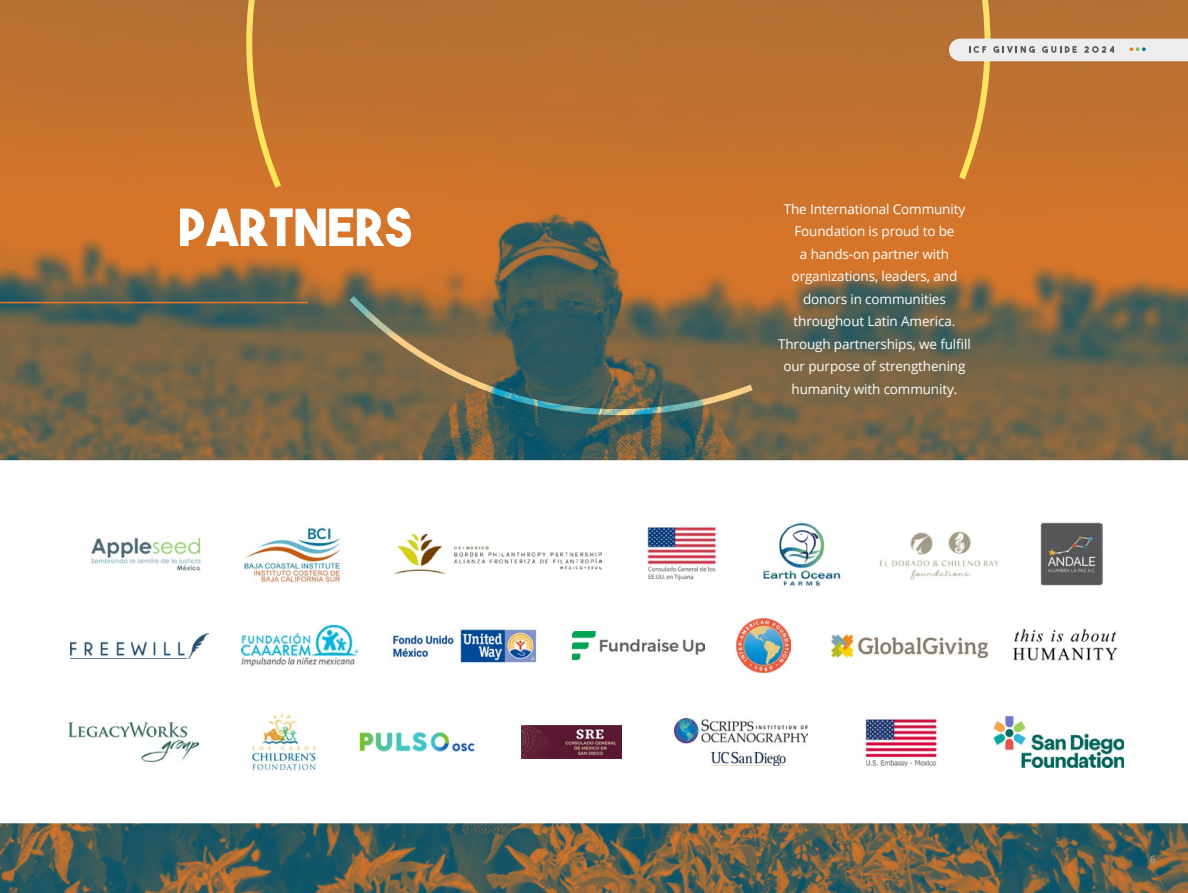
<style>
.page{position:relative;width:1188px;height:893px;background:#fff}
.page>*{position:absolute;margin:0;border:0;box-sizing:border-box;transform-origin:0 0}
.t1{font:51px "The Bold Font";letter-spacing:-.015em;color:#fff}
.t2{font:13.5px/22.5px "Open Sans";letter-spacing:-.01em;color:#fff;text-align:center}
.t3{font:700 10.5px "Open Sans";color:#999}
</style>
<div class="page">
<img style="left:0;top:0;width:1188px;height:892px">
<svg style="left:0;top:460px;width:1188px;height:363px"></svg>
<img style="left:356px;top:728px;width:121px;height:27px">
<img style="left:69px;top:722px;width:129px;height:39px">
<img style="left:521px;top:725px;width:101px;height:33px">
<img style="left:675px;top:718px;width:132px;height:47px">
<img style="left:251px;top:712px;width:66px;height:59px">
<img style="left:864px;top:716px;width:73px;height:51px">
<img style="left:994px;top:716px;width:130px;height:51px">
<img style="left:394px;top:535px;width:207px;height:38px">
<img style="left:878px;top:529px;width:122px;height:50px">
<img style="left:647px;top:527px;width:69px;height:54px">
<img style="left:759px;top:520px;width:85px;height:67px">
<img style="left:90px;top:534px;width:112px;height:39px">
<img style="left:243px;top:523px;width:102px;height:61px">
<img style="left:1040px;top:523px;width:63px;height:62px">
<hr style="left:0;top:302px;width:308px;height:1px;background:#ee7523">
<svg style="left:350px;top:296px;width:403px;height:119px;background:#656652"></svg>
<svg style="left:246px;top:0;width:35px;height:188px;background:#cb8538"></svg>
<svg style="left:949px;top:0;width:239px;height:179px;background:#c48148"></svg>
<img style="left:823px;top:628px;width:172px;height:35px">
<img style="left:572px;top:631px;width:132px;height:29px">
<img style="left:71px;top:633px;width:138px;height:25px">
<img style="left:737px;top:618px;width:54px;height:54px">
<img style="left:390px;top:627px;width:148px;height:37px">
<img style="left:242px;top:625px;width:115px;height:41px">
<img style="left:1012px;top:624px;width:106px;height:42px">
<h1 class="t1" style="left:177px;top:195px;width:236px">PARTNERS</h1>
<p class="t2" style="left:778px;top:197px;width:194px">The International Community<br>Foundation is proud to be<br>a hands-on partner with organizations, leaders, and donors in communities throughout Latin America.<br>Through partnerships, we fulfill our purpose of strengthening humanity with community.</p>
<p class="t3" style="left:1150px;top:851px;width:7px">6</p>
</div>
